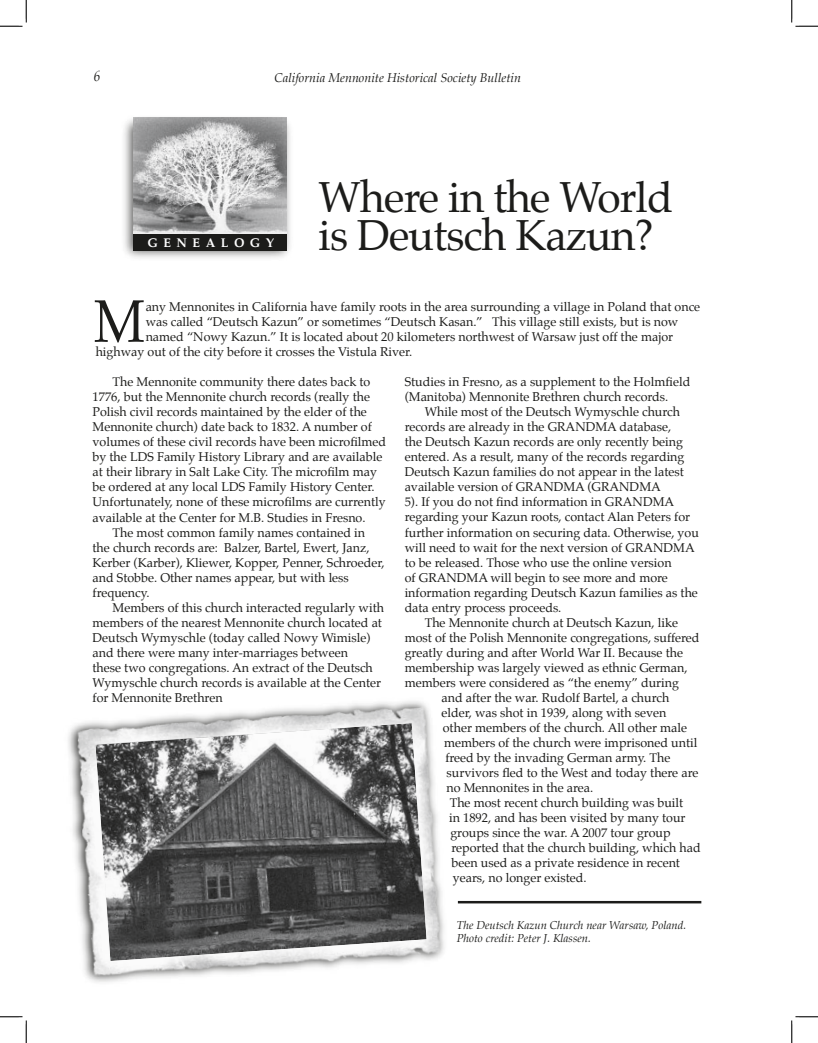
<style>
.page{position:relative;width:818px;height:1043px;background:#fff}
.page>*{position:absolute;margin:0;border:0;box-sizing:border-box;transform-origin:0 0}
.t1{font:60px "Palatino";color:#1c1c1a;scale:.9 1}
.t2{font:42.5px "Palatino";letter-spacing:-.02em;color:#1c1c1a}
.t3{font:12.5px/15px "Palatino";color:#1c1c1a}
.t4{font:italic 12.5px "Palatino";color:#1c1c1a}
.t5{font:700 12.5px "Palatino";letter-spacing:.44em;color:#fff}
.t6{font:italic 11.25px/12.5px "Palatino";color:#1c1c1a}
</style>
<div class="page">
<div style="left:121px;top:115px;width:172px;height:145px;background:#1c1c1a;opacity:.75"></div>
<img style="left:133px;top:117px;width:153px;height:117px">
<div style="left:133px;top:234px;width:154px;height:17px;background:#1c1c1a"></div>
<img style="left:68px;top:701px;width:376px;height:278px">
<img style="left:95px;top:723px;width:331px;height:238px">
<hr style="left:458px;top:901px;width:243px;height:2px;background:#1c1c1a">
<svg style="left:0;top:0;width:27px;height:27px"></svg>
<svg style="left:0;top:1016px;width:27px;height:26px"></svg>
<svg style="left:791px;top:0;width:27px;height:27px"></svg>
<svg style="left:791px;top:1016px;width:27px;height:26px"></svg>
<p class="t4" style="left:274px;top:67px;width:248px">California Mennonite Historical Society Bulletin</p>
<p class="t5" style="left:147px;top:232px;width:128px">GENEALOGY</p>
<h2 class="t2" style="left:318px;top:162px;width:356px">Where in the World</h2>
<h2 class="t2" style="left:318px;top:200px;width:336px">is Deutsch Kazun?</h2>
<h1 class="t1" style="left:94px;top:271px;width:58px">M</h1>
<p class="t3" style="left:146px;top:299px;width:556px">any Mennonites in California have family roots in the area surrounding a village in Poland that once</p>
<p class="t3" style="left:146px;top:314px;width:534px">was called “Deutsch Kazun” or sometimes “Deutsch Kasan.” This village still exists, but is now</p>
<p class="t3" style="left:146px;top:329px;width:529px">named “Nowy Kazun.” It is located about 20 kilometers northwest of Warsaw just off the major</p>
<p class="t3" style="left:96px;top:344px;width:318px">highway out of the city before it crosses the Vistula River.</p>
<p class="t3" style="left:112px;top:374px;width:259px">The Mennonite community there dates back to</p>
<p class="t3" style="left:92px;top:389px;width:279px">1776, but the Mennonite church records (really the</p>
<p class="t3" style="left:92px;top:404px;width:276px">Polish civil records maintained by the elder of the</p>
<p class="t3" style="left:92px;top:419px;width:281px">Mennonite church) date back to 1832. A number of</p>
<p class="t3" style="left:92px;top:434px;width:295px">volumes of these civil records have been microfilmed</p>
<p class="t3" style="left:92px;top:449px;width:291px">by the LDS Family History Library and are available</p>
<p class="t3" style="left:92px;top:464px;width:286px">at their library in Salt Lake City. The microfilm may</p>
<p class="t3" style="left:92px;top:479px;width:283px">be ordered at any local LDS Family History Center.</p>
<p class="t3" style="left:92px;top:494px;width:295px">Unfortunately, none of these microfilms are currently</p>
<p class="t3" style="left:92px;top:509px;width:274px">available at the Center for M.B. Studies in Fresno.</p>
<p class="t3" style="left:112px;top:524px;width:254px">The most common family names contained in</p>
<p class="t3" style="left:92px;top:539px;width:278px">the church records are: Balzer, Bartel, Ewert, Janz,</p>
<p class="t3" style="left:92px;top:554px;width:293px">Kerber (Karber), Kliewer, Kopper, Penner, Schroeder,</p>
<p class="t3" style="left:92px;top:569px;width:258px">and Stobbe. Other names appear, but with less</p>
<p class="t3" style="left:92px;top:584px;width:58px">frequency.</p>
<p class="t3" style="left:112px;top:599px;width:273px">Members of this church interacted regularly with</p>
<p class="t3" style="left:92px;top:614px;width:291px">members of the nearest Mennonite church located at</p>
<p class="t3" style="left:92px;top:629px;width:279px">Deutsch Wymyschle (today called Nowy Wimisle)</p>
<p class="t3" style="left:92px;top:644px;width:257px">and there were many inter-marriages between</p>
<p class="t3" style="left:92px;top:659px;width:282px">these two congregations. An extract of the Deutsch</p>
<p class="t3" style="left:92px;top:674px;width:290px">Wymyschle church records is available at the Center</p>
<p class="t3" style="left:92px;top:689px;width:132px">for Mennonite Brethren</p>
<p class="t3" style="left:404px;top:374px;width:287px">Studies in Fresno, as a supplement to the Holmfield (Manitoba) Mennonite Brethren church records.</p>
<p class="t3" style="left:424px;top:404px;width:257px">While most of the Deutsch Wymyschle church</p>
<p class="t3" style="left:404px;top:419px;width:268px">records are already in the GRANDMA database,</p>
<p class="t3" style="left:404px;top:434px;width:280px">the Deutsch Kazun records are only recently being</p>
<p class="t3" style="left:404px;top:449px;width:281px">entered. As a result, many of the records regarding</p>
<p class="t3" style="left:404px;top:464px;width:281px">Deutsch Kazun families do not appear in the latest</p>
<p class="t3" style="left:404px;top:479px;width:258px">available version of GRANDMA (GRANDMA</p>
<p class="t3" style="left:404px;top:494px;width:271px">5). If you do not find information in GRANDMA</p>
<p class="t3" style="left:404px;top:509px;width:287px">regarding your Kazun roots, contact Alan Peters for</p>
<p class="t3" style="left:404px;top:524px;width:296px">further information on securing data. Otherwise, you</p>
<p class="t3" style="left:404px;top:539px;width:291px">will need to wait for the next version of GRANDMA</p>
<p class="t3" style="left:404px;top:554px;width:268px">to be released. Those who use the online version</p>
<p class="t3" style="left:404px;top:569px;width:265px">of GRANDMA will begin to see more and more</p>
<p class="t3" style="left:404px;top:584px;width:295px">information regarding Deutsch Kazun families as the</p>
<p class="t3" style="left:404px;top:599px;width:158px">data entry process proceeds.</p>
<p class="t3" style="left:424px;top:614px;width:255px">The Mennonite church at Deutsch Kazun, like</p>
<p class="t3" style="left:404px;top:629px;width:296px">most of the Polish Mennonite congregations, suffered</p>
<p class="t3" style="left:404px;top:644px;width:280px">greatly during and after World War II. Because the</p>
<p class="t3" style="left:404px;top:659px;width:284px">membership was largely viewed as ethnic German,</p>
<p class="t3" style="left:404px;top:674px;width:276px">members were considered as “the enemy” during</p>
<p class="t3" style="left:441px;top:689px;width:229px">and after the war. Rudolf Bartel, a church</p>
<p class="t3" style="left:441px;top:704px;width:226px">elder, was shot in 1939, along with seven</p>
<p class="t3" style="left:443px;top:719px;width:246px">other members of the church. All other male</p>
<p class="t3" style="left:444px;top:734px;width:255px">members of the church were imprisoned until</p>
<p class="t3" style="left:445px;top:749px;width:227px">freed by the invading German army. The</p>
<p class="t3" style="left:446px;top:764px;width:253px">survivors fled to the West and today there are</p>
<p class="t3" style="left:446px;top:779px;width:148px">no Mennonites in the area.</p>
<p class="t3" style="left:449px;top:794px;width:235px">The most recent church building was built</p>
<p class="t3" style="left:449px;top:809px;width:238px">in 1892, and has been visited by many tour</p>
<p class="t3" style="left:450px;top:824px;width:222px">groups since the war. A 2007 tour group</p>
<p class="t3" style="left:451px;top:839px;width:251px">reported that the church building, which had</p>
<p class="t3" style="left:451px;top:854px;width:230px">been used as a private residence in recent</p>
<p class="t3" style="left:453px;top:869px;width:135px">years, no longer existed.</p>
<p class="t6" style="left:456px;top:919px;width:231px">The Deutsch Kazun Church near Warsaw, Poland.<br>Photo credit: Peter J. Klassen.</p>
</div>
